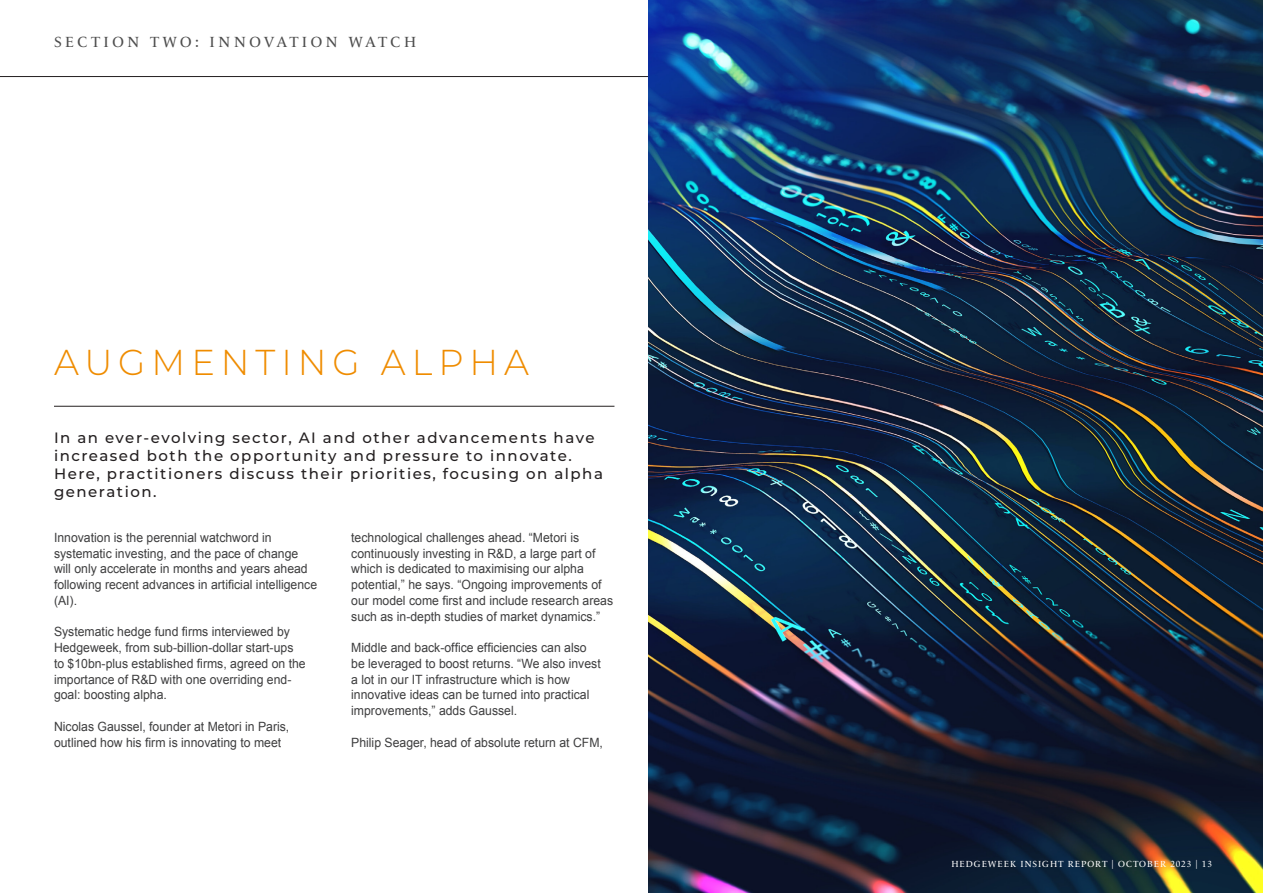
<style>
.page{position:relative;width:1263px;height:893px;background:#fff}
.page>*{position:absolute;margin:0;border:0;box-sizing:border-box;transform-origin:0 0}
.t1{font:100 36px "Montserrat";letter-spacing:.17em;color:#ef8c00}
.t2{font:500 15px/18px "Montserrat";letter-spacing:.1em;color:#231f20}
.t3{font:15px "Le Monde Livre Std";letter-spacing:.225em;color:#4d4d4d}
.main_body{font:12.75px/15.8px "Arial";color:#3e3e3f;scale:.96 1}
.t4{font:9px "Le Monde Livre Std";letter-spacing:.1em;color:#fff}
</style>
<div class="page">
<hr style="left:0;top:76px;width:1263px;height:1px;background:#231f20">
<img style="left:648px;top:0;width:615px;height:893px">
<hr style="left:54px;top:406px;width:560px;height:1px;background:#231f20">
<p class="t3" style="left:54px;top:32px;width:364px">SECTION TWO: INNOVATION WATCH</p>
<p class="t1" style="left:54px;top:338px;width:476px">AUGMENTING ALPHA</p>
<p class="t2" style="left:54px;top:428px;width:550px">In an ever-evolving sector, AI and other advancements have increased both the opportunity and pressure to innovate.<br>Here, practitioners discuss their priorities, focusing on alpha generation.</p>
<p class="main_body" style="left:54px;top:530px;width:276px">Innovation is the perennial watchword in systematic investing, and the pace of change will only accelerate in months and years ahead following recent advances in artificial intelligence (AI).</p>
<p class="main_body" style="left:54px;top:624px;width:264px">Systematic hedge fund firms interviewed by Hedgeweek, from sub-billion-dollar start-ups to $10bn-plus established firms, agreed on the importance of R&amp;D with one overriding end&shy;goal: boosting alpha.</p>
<p class="main_body" style="left:54px;top:719px;width:247px">Nicolas Gaussel, founder at Metori in Paris, outlined how his firm is innovating to meet</p>
<p class="main_body" style="left:351px;top:530px;width:274px">technological challenges ahead. “Metori is continuously investing in R&amp;D, a large part of which is dedicated to maximising our alpha potential,” he says. “Ongoing improvements of our model come first and include research areas such as in-depth studies of market dynamics.”</p>
<p class="main_body" style="left:351px;top:640px;width:261px">Middle and back-office efficiencies can also be leveraged to boost returns. “We also invest a lot in our IT infrastructure which is how innovative ideas can be turned into practical improvements,” adds Gaussel.</p>
<p class="main_body" style="left:351px;top:734px;width:264px">Philip Seager, head of absolute return at CFM,</p>
<p class="t4" style="left:951px;top:859px;width:262px">HEDGEWEEK INSIGHT REPORT | OCTOBER 2023 | 13</p>
</div>
